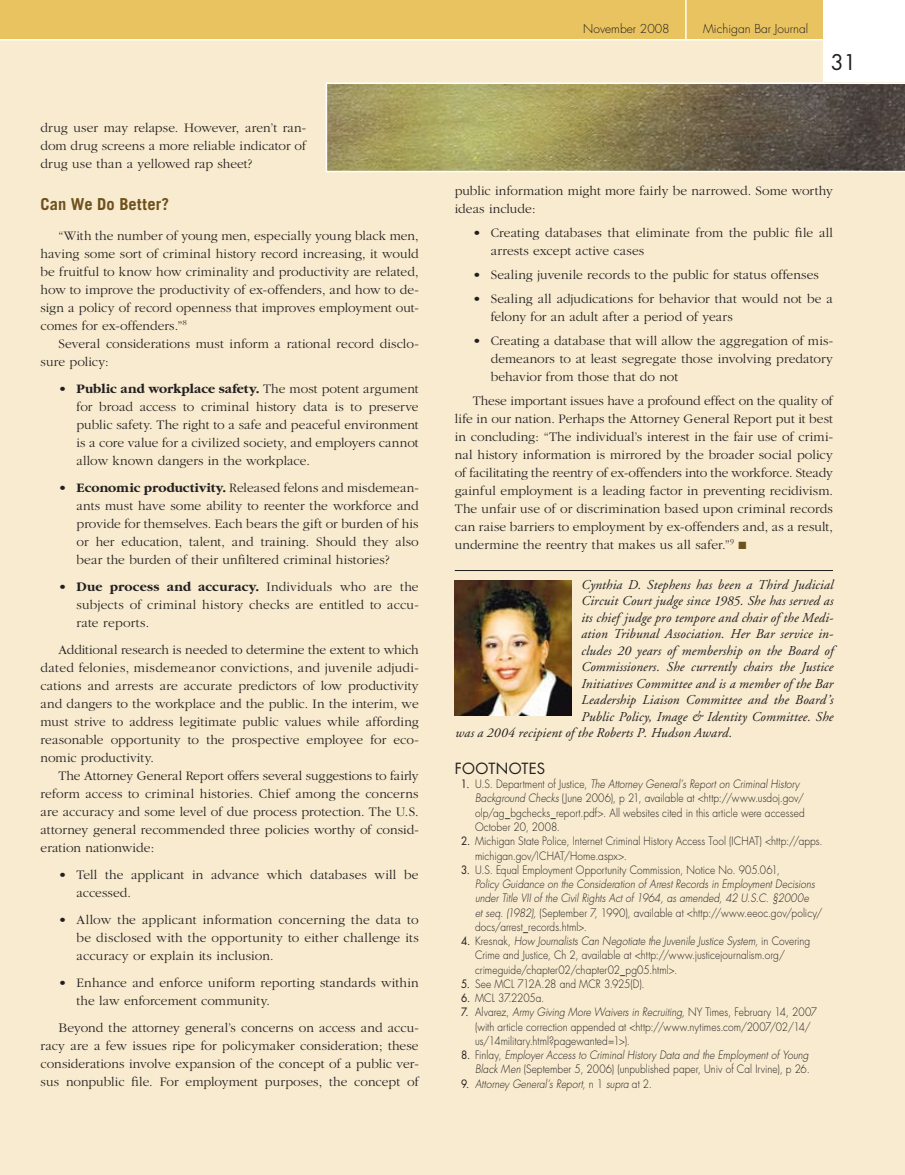
<style>
.page{position:relative;width:905px;height:1175px;background:#fff}
.page>*{position:absolute;margin:0;border:0;box-sizing:border-box;transform-origin:0 0}
.t1{font:21px "Futura";color:#231f20}
.t2{font:700 16.5px "Trade Gothic";letter-spacing:.005em;color:#6e511c}
.t3{font:15px "Futura";letter-spacing:.02em;color:#231f20}
.t4{font:300 13.5px/18px "Garamond";letter-spacing:.005em;color:#231f20;text-align:justify}
.t5{font:italic 13.5px "Adobe Garamond";letter-spacing:.01em;color:#231f20}
.t6{font:300 12px "Futura";color:#231f20}
.t7{font:300 11.25px/14.2px "Futura";letter-spacing:.005em;color:#231f20;scale:.9 1}
.t8{font:italic 300 11.25px/14.2px "Futura";letter-spacing:.005em;color:#231f20;scale:.9 1}
.s1{font-weight:700}
.s2{color:#6e511c}
.s3{font-weight:400}
.s4{font-style:italic}
.s5{font-weight:400;font-style:normal}
.s6{font-style:normal}
</style>
<div class="page">
<div style="left:14px;top:0;width:890px;height:1174px;background:#f8ebcf"></div>
<div style="left:0;top:0;width:14px;height:1174px;background:#f8ebcf"></div>
<svg style="left:326px;top:82px;width:578px;height:90px;background:#8b825a"></svg>
<div style="left:0;top:0;width:823px;height:40px;background:#e8c360"></div>
<div style="left:823px;top:0;width:81px;height:82px;background:#fff"></div>
<hr style="left:685px;top:0;width:1px;height:40px;background:#fff">
<hr style="left:454px;top:570px;width:378px;height:1px;background:#231f20">
<img style="left:454px;top:580px;width:117px;height:136px">
<p class="t4" style="left:40px;top:119px;width:267px">drug user may relapse. However, aren’t ran&shy;dom drug screens a more reliable indicator of drug use than a yellowed rap sheet?</p>
<p class="t2" style="left:40px;top:194px;width:130px">Can We Do Better?</p>
<p class="t4" style="left:41px;top:227px;width:380px;text-indent:18px">“With the number of young men, especially young black men, having some sort of criminal history record increasing, it would be fruitful to know how criminality and productivity are related, how to improve the productivity of ex-offenders, and how to de&shy;sign a policy of record openness that improves employment out&shy;comes for ex-offenders.”<sup>8</sup></p>
<p class="t4" style="left:41px;top:335px;width:379px;text-indent:18px">Several considerations must inform a rational record disclo&shy;sure policy:</p>
<p class="t4" style="left:77px;top:380px;width:344px;text-indent:-18px">• <span class="s1">Public and workplace safety.</span> The most potent argument for broad access to criminal history data is to preserve public safety. The right to a safe and peaceful environment is a core value for a civilized society, and employers cannot allow known dangers in the workplace.</p>
<p class="t4" style="left:77px;top:479px;width:343px;text-indent:-18px">• <span class="s1">Economic productivity.</span> Released felons and misdemean&shy;ants must have some ability to reenter the workforce and provide for themselves. Each bears the gift or burden of his or her education, talent, and training. Should they also bear the burden of their unfiltered criminal histories?</p>
<p class="t4" style="left:77px;top:578px;width:343px;text-indent:-18px">• <span class="s1">Due process and accuracy.</span> Individuals who are the subjects of criminal history checks are entitled to accu&shy;rate reports.</p>
<p class="t4" style="left:41px;top:641px;width:380px;text-indent:18px">Additional research is needed to determine the extent to which dated felonies, misdemeanor convictions, and juvenile adjudi&shy;cations and arrests are accurate predictors of low productivity and dangers to the workplace and the public. In the interim, we must strive to address legitimate public values while affording reasonable opportunity to the prospective employee for eco&shy;nomic productivity.</p>
<p class="t4" style="left:41px;top:767px;width:380px;text-indent:18px">The Attorney General Report offers several suggestions to fairly reform access to criminal histories. Chief among the concerns are accuracy and some level of due process protection. The U.S. attorney general recommended three policies worthy of consid&shy;eration nationwide:</p>
<p class="t4" style="left:77px;top:866px;width:343px;text-indent:-18px">• Tell the applicant in advance which databases will be accessed.</p>
<p class="t4" style="left:77px;top:911px;width:343px;text-indent:-18px">• Allow the applicant information concerning the data to be disclosed with the opportunity to either challenge its accuracy or explain its inclusion.</p>
<p class="t4" style="left:77px;top:974px;width:343px;text-indent:-18px">• Enhance and enforce uniform reporting standards within the law enforcement community.</p>
<p class="t4" style="left:41px;top:1019px;width:380px;text-indent:18px">Beyond the attorney general’s concerns on access and accu&shy;racy are a few issues ripe for policymaker consideration; these considerations involve expansion of the concept of a public ver&shy;sus nonpublic file. For employment purposes, the concept of</p>
<p class="t6" style="left:583px;top:21px;width:88px">November 2008</p>
<p class="t6" style="left:703px;top:21px;width:106px">Michigan Bar Journal</p>
<h1 class="t1" style="left:830px;top:48px;width:27px">31</h1>
<p class="t4" style="left:455px;top:181px;width:379px">public information might more fairly be narrowed. Some worthy ideas include:</p>
<p class="t4" style="left:491px;top:223px;width:344px;text-indent:-18px">• Creating databases that eliminate from the public file all arrests except active cases</p>
<p class="t4" style="left:473px;top:265px;width:347px">• Sealing juvenile records to the public for status offenses</p>
<p class="t4" style="left:491px;top:289px;width:343px;text-indent:-18px">• Sealing all adjudications for behavior that would not be a felony for an adult after a period of years</p>
<p class="t4" style="left:491px;top:331px;width:344px;text-indent:-18px">• Creating a database that will allow the aggregation of mis&shy;demeanors to at least segregate those involving predatory behavior from those that do not</p>
<p class="t4" style="left:455px;top:391px;width:380px;text-indent:18px">These important issues have a profound effect on the quality of life in our nation. Perhaps the Attorney General Report put it best in concluding: “The individual’s interest in the fair use of crimi&shy;nal history information is mirrored by the broader social policy of facilitating the reentry of ex-offenders into the workforce. Steady gainful employment is a leading factor in preventing recidivism.<br>The unfair use of or discrimination based upon criminal records can raise barriers to employment by ex-offenders and, as a result, undermine the reentry that makes us all safer.”<sup>9</sup> <span class="s2">■</span></p>
<p class="t5" style="left:580px;top:577px;width:253px">Cynthia D. Stephens has been a Third Judicial</p>
<p class="t5" style="left:580px;top:594px;width:253px">Circuit Court judge since 1985. She has served as</p>
<p class="t5" style="left:580px;top:610px;width:254px">its chief judge pro tempore and chair of the Medi-</p>
<p class="t5" style="left:580px;top:627px;width:254px">ation Tribunal Association. Her Bar service in-</p>
<p class="t5" style="left:580px;top:643px;width:254px">cludes 20 years of membership on the Board of</p>
<p class="t5" style="left:580px;top:660px;width:253px">Commissioners. She currently chairs the Justice</p>
<p class="t5" style="left:580px;top:676px;width:253px">Initiatives Committee and is a member of the Bar</p>
<p class="t5" style="left:580px;top:693px;width:253px">Leadership Liaison Committee and the Board’s</p>
<p class="t5" style="left:580px;top:709px;width:253px">Public Policy, Image &amp; Identity Committee. She</p>
<p class="t5" style="left:455px;top:726px;width:278px">was a 2004 recipient of the Roberts P. Hudson Award.</p>
<p class="t3" style="left:454px;top:758px;width:92px">FOOTNOTES</p>
<p class="t7" style="left:475px;top:777px;width:368px;text-indent:-14px"><span class="s3">1.</span> U.S. Department of Justice, <span class="s4">The Attorney General’s Report on Criminal History Background Checks</span> (June 2006), p 21, available at &lt;http://www.usdoj.gov/ olp/ag_bgchecks_report.pdf&gt;. All websites cited in this article were accessed October 20, 2008.</p>
<p class="t7" style="left:475px;top:834px;width:388px;text-indent:-14px"><span class="s3">2.</span> Michigan State Police, Internet Criminal History Access Tool (ICHAT) &lt;http://apps. michigan.gov/ICHAT/Home.aspx&gt;.</p>
<p class="t8" style="left:475px;top:862px;width:388px;text-indent:-14px"><span class="s5">3.</span> <span class="s6">U.S. Equal Employment Opportunity Commission, Notice No. 905.061,<br></span>Policy Guidance on the Consideration of Arrest Records in Employment Decisions under Title VII of the Civil Rights Act of 1964, as amended, 42 U.S.C. §2000e<br>et seq. (1982), <span class="s6">(September 7, 1990), available at &lt;http://www.eeoc.gov/policy/ docs/arrest_records.html&gt;.</span></p>
<p class="t7" style="left:475px;top:934px;width:374px;text-indent:-14px"><span class="s3">4.</span> Kresnak, <span class="s4">How Journalists Can Negotiate the Juvenile Justice System,</span> in Covering<br>Crime and Justice, Ch 2, available at &lt;http://www.justicejournalism.org/ crimeguide/chapter02/chapter02_pg05.html&gt;.</p>
<p class="t7" style="left:461px;top:976px;width:205px"><span class="s3">5.</span> See MCL 712A.28 and MCR 3.925(D).</p>
<p class="t7" style="left:461px;top:991px;width:94px"><span class="s3">6.</span> MCL 37.2205a.</p>
<p class="t7" style="left:475px;top:1005px;width:381px;text-indent:-14px"><span class="s3">7.</span> Alvarez, <span class="s4">Army Giving More Waivers in Recruiting,</span> NY Times, February 14, 2007 (with article correction appended at &lt;http://www.nytimes.com/2007/02/14/ us/14military.html?pagewanted=1&gt;).</p>
<p class="t8" style="left:461px;top:1048px;width:389px;text-align:right"><span class="s5">8.</span> <span class="s6">Finlay,</span> Employer Access to Criminal History Data and the Employment of Young<br>Black Men <span class="s6">(September 5, 2006) (unpublished paper, Univ of Cal Irvine), p 26.</span></p>
<p class="t8" style="left:461px;top:1076px;width:214px"><span class="s5">9.</span> Attorney General’s Report, <span class="s6">n 1</span> supra <span class="s6">at 2.</span></p>
</div>
